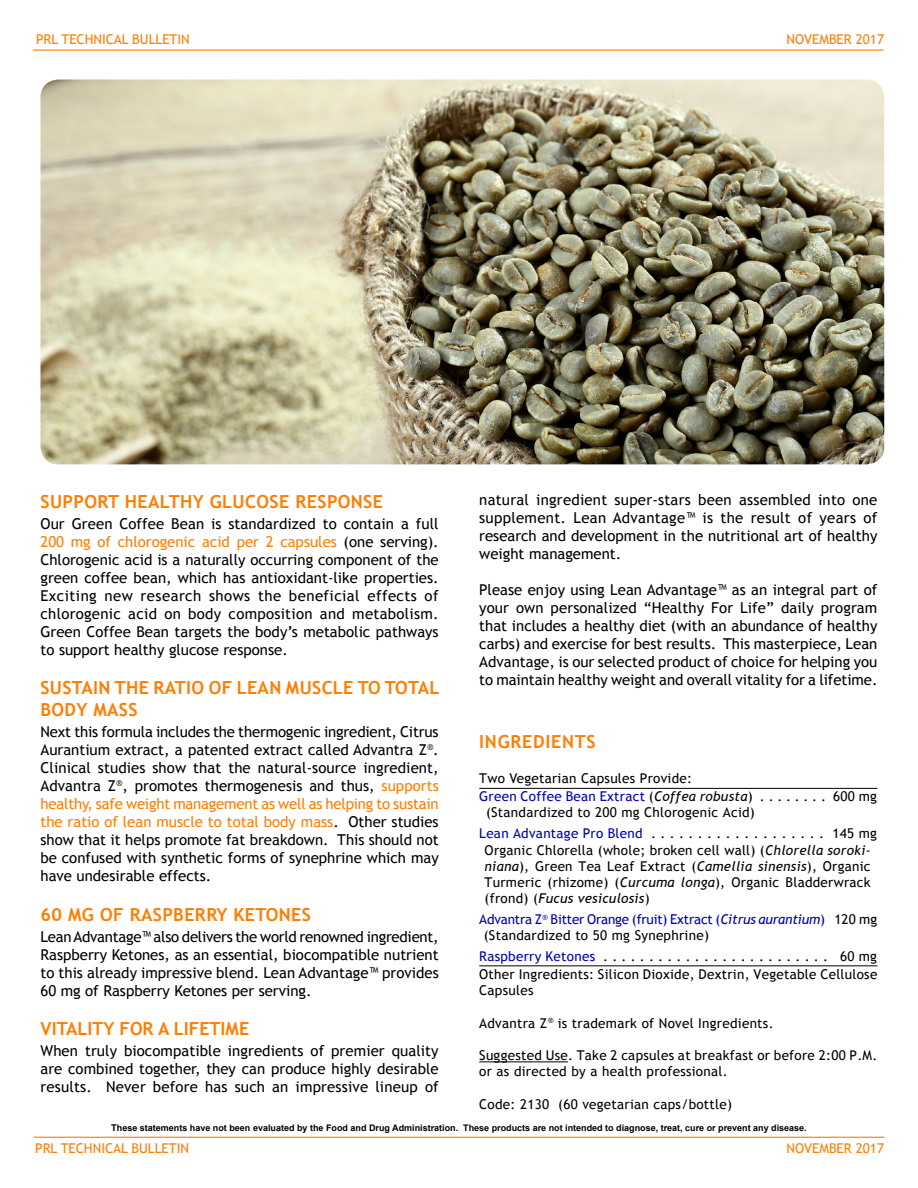
<style>
.page{position:relative;width:918px;height:1188px;background:#fff}
.page>*{position:absolute;margin:0;border:0;box-sizing:border-box;transform-origin:0 0}
.t1{font:700 18px/21.6px "Trebuchet MS";letter-spacing:.02em;color:#ff7d00}
.t2{font:700 18px "Trebuchet MS";color:#ff7d00}
.t3{font:700 18px "Trebuchet MS";letter-spacing:.04em;color:#ff7d00}
.t4{font:15px/18px "Trebuchet MS";color:#000;text-align:justify}
.t5{font:13.5px/16.2px "Trebuchet MS";letter-spacing:.02em;color:#000}
.t6{font:13.5px/16.2px "Trebuchet MS";letter-spacing:-.015em;color:#0000b4}
.t7{font:13.5px "Trebuchet MS";color:#ff7d00}
.t8{font:700 9px "Arial";color:#000}
.s1{color:#ff7d00}
.s2{color:#0000b4}
.s3{font-style:italic}
.s4{color:#000}
.s5{font-size:9.3px}
</style>
<div class="page">
<hr style="left:479px;top:788px;width:399px;height:1px;background:#000">
<hr style="left:479px;top:966px;width:399px;height:1px;background:#000">
<hr style="left:479px;top:1061px;width:89px;height:1px;background:#000">
<img style="left:40px;top:80px;width:844px;height:384px">
<hr style="left:33px;top:50px;width:851px;height:1px;background:#ff7d00">
<hr style="left:34px;top:1137px;width:850px;height:1px;background:#ff7d00">
<p class="t7" style="left:36px;top:31px;width:155px">PRL TECHNICAL BULLETIN</p>
<p class="t7" style="left:787px;top:31px;width:99px">NOVEMBER 2017</p>
<p class="t1" style="left:40px;top:491px;width:344px">SUPPORT HEALTHY GLUCOSE RESPONSE</p>
<p class="t4" style="left:40px;top:515px;width:400px">Our Green Coffee Bean is standardized to contain a full <span class="s1">200 mg of chlorogenic acid per 2 capsules</span> (one serving).<br>Chlorogenic acid is a naturally occurring component of the green coffee bean, which has antioxidant-like properties.<br>Exciting new research shows the beneficial effects of chlorogenic acid on body composition and metabolism.<br>Green Coffee Bean targets the body’s metabolic pathways to support healthy glucose response.</p>
<p class="t1" style="left:40px;top:677px;width:400px">SUSTAIN THE RATIO OF LEAN MUSCLE TO TOTAL<br>BODY MASS</p>
<p class="t4" style="left:40px;top:723px;width:400px">Next this formula includes the thermogenic ingredient, Citrus Aurantium extract, a patented extract called Advantra Z<sup>®</sup>.<br>Clinical studies show that the natural-source ingredient, Advantra Z<sup>®</sup>, promotes thermogenesis and thus, <span class="s1">supports healthy, safe weight management as well as helping to sustain the ratio of lean muscle to total body mass</span>. Other studies show that it helps promote fat breakdown. This should not be confused with synthetic forms of synephrine which may have undesirable effects.</p>
<p class="t1" style="left:40px;top:903px;width:272px">60 MG OF RASPBERRY KETONES</p>
<p class="t4" style="left:40px;top:927px;width:400px">Lean Advantage™ also delivers the world renowned ingredient, Raspberry Ketones, as an essential, biocompatible nutrient to this already impressive blend. Lean Advantage™ provides 60 mg of Raspberry Ketones per serving.</p>
<p class="t2" style="left:40px;top:1017px;width:210px">VITALITY FOR A LIFETIME</p>
<p class="t4" style="left:41px;top:1042px;width:400px">When truly biocompatible ingredients of premier quality are combined together, they can produce highly desirable results. Never before has such an impressive lineup of</p>
<p class="t4" style="left:479px;top:490px;width:400px">natural ingredient super-stars been assembled into one supplement. Lean Advantage™ is the result of years of research and development in the nutritional art of healthy weight management.</p>
<p class="t4" style="left:479px;top:580px;width:400px">Please enjoy using Lean Advantage™ as an integral part of your own personalized “Healthy For Life” daily program that includes a healthy diet (with an abundance of healthy carbs) and exercise for best results. This masterpiece, Lean Advantage, is our selected product of choice for helping you to maintain healthy weight and overall vitality for a lifetime.</p>
<p class="t3" style="left:479px;top:730px;width:118px">INGREDIENTS</p>
<p class="t5" style="left:479px;top:770px;width:399px;line-height:18px">Two Vegetarian Capsules Provide:<br><span class="s2">Green Coffee Bean Extract</span> (<span class="s3">Coffea robusta</span>) . . . . . . . . 600 mg</p>
<p class="t5" style="left:479px;top:802px;width:399px;line-height:21px;text-indent:7px">(Standardized to 200 mg Chlorogenic Acid)<br><span class="s2">Lean Advantage Pro Blend</span> . . . . . . . . . . . . . . . . . . . 145 mg</p>
<p class="t5" style="left:485px;top:842px;width:388px;text-align:justify">Organic Chlorella (whole; broken cell wall) (<span class="s3">Chlorella soroki&shy;niana</span>), Green Tea Leaf Extract (<span class="s3">Camellia sinensis</span>), Organic Turmeric (rhizome) (<span class="s3">Curcuma longa</span>), Organic Bladderwrack (frond) (<span class="s3">Fucus vesiculosis</span>)</p>
<p class="t6" style="left:484px;top:912px;width:395px;text-indent:-5px">Advantra Z<sup>®</sup> Bitter Orange (fruit) Extract (<span class="s3">Citrus aurantium</span>) <span class="s4">120 mg (Standardized to 50 mg Synephrine)</span></p>
<p class="t5" style="left:479px;top:948px;width:400px;line-height:17.7px"><span class="s2">Raspberry Ketones</span> . . . . . . . . . . . . . . . . . . . . . . . . . 60 mg<br>Other Ingredients: Silicon Dioxide, Dextrin, Vegetable Cellulose</p>
<p class="t5" style="left:479px;top:983px;width:56px">Capsules</p>
<p class="t5" style="left:479px;top:1015px;width:296px">Advantra Z<sup>®</sup> is trademark of Novel Ingredients.</p>
<p class="t5" style="left:479px;top:1047px;width:400px">Suggested Use. Take 2 capsules at breakfast or before 2:00 P.M. or as directed by a health professional.</p>
<p class="t5" style="left:479px;top:1096px;width:254px">Code: 2130 (60 vegetarian caps/bottle)</p>
<p class="t8" style="left:111px;top:1122px;width:697px"><span class="s5">T</span>hese statements have not been evaluated by the Food and Drug Administration. These products are not intended to diagnose, treat, cure or prevent any disease.</p>
<p class="t7" style="left:35px;top:1140px;width:155px">PRL TECHNICAL BULLETIN</p>
<p class="t7" style="left:787px;top:1140px;width:99px">NOVEMBER 2017</p>
</div>
